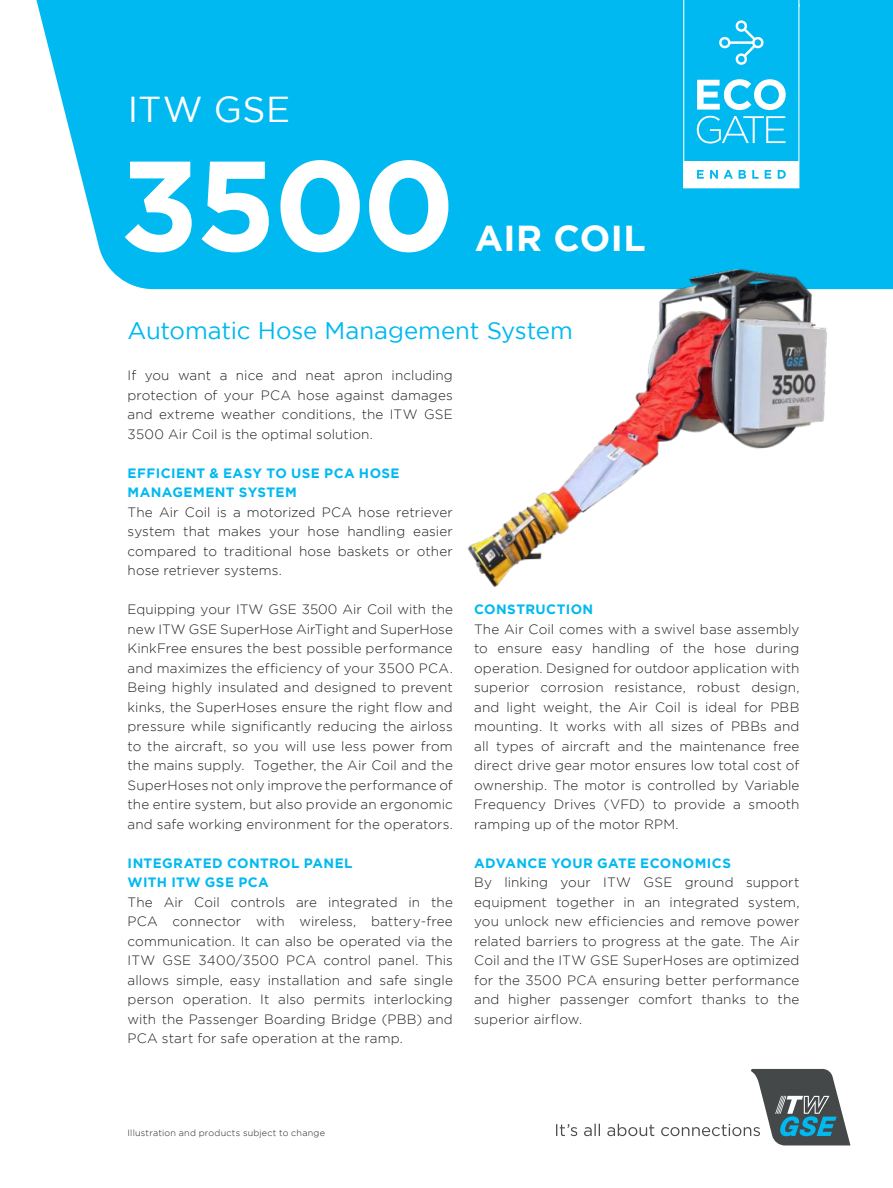
<style>
.page{position:relative;width:893px;height:1188px;background:#fff}
.page>*{position:absolute;margin:0;border:0;box-sizing:border-box;transform-origin:0 0}
.t1{font:700 127.5px "Gotham";color:#fff}
.t2{font:700 36px "Gotham";letter-spacing:.01em;color:#fff}
.t3{font:36px "Gotham";letter-spacing:.015em;color:#fff}
.t4{font:24px "Gotham";letter-spacing:-.005em;color:#00b9f1}
.t5{font:300 13.5px/19.5px "Gotham";letter-spacing:.01em;color:#221f1f;text-align:justify}
.t6{font:700 13.5px/19.5px "Gotham";letter-spacing:.03em;color:#00b9f1}
.t7{font:300 9px "Gotham";letter-spacing:.025em;color:#221f1f}
</style>
<div class="page">
<svg style="left:556px;top:1069px;width:294px;height:76px"></svg>
<svg style="left:36px;top:0;width:857px;height:290px;background:#13bef2"></svg>
<img style="left:420px;top:115px;width:430px;height:473px">
<h2 class="t3" style="left:128px;top:96px;width:164px">ITW GSE</h2>
<h1 class="t1" style="left:120px;top:132px;width:337px">3500</h1>
<h2 class="t2" style="left:475px;top:217px;width:172px">AIR COIL</h2>
<h3 class="t4" style="left:128px;top:321px;width:447px">Automatic Hose Management System</h3>
<p class="t5" style="left:128px;top:366px;width:327px">If you want a nice and neat apron including protection of your PCA hose against damages and extreme weather conditions, the ITW GSE 3500 Air Coil is the optimal solution.</p>
<p class="t6" style="left:128px;top:464px;width:273px">EFFICIENT &amp; EASY TO USE PCA HOSE<br>MANAGEMENT SYSTEM</p>
<p class="t5" style="left:128px;top:503px;width:327px">The Air Coil is a motorized PCA hose retriever system that makes your hose handling easier compared to traditional hose baskets or other hose retriever systems.</p>
<p class="t5" style="left:128px;top:600px;width:327px">Equipping your ITW GSE 3500 Air Coil with the new ITW GSE SuperHose AirTight and SuperHose KinkFree ensures the best possible performance and maximizes the ef昀椀ciency of your 3500 PCA.<br>Being highly insulated and designed to prevent kinks, the SuperHoses ensure the right 昀氀ow and pressure while signi昀椀cantly reducing the airloss to the aircraft, so you will use less power from the mains supply. Together, the Air Coil and the SuperHoses not only improve the performance of the entire system, but also provide an ergonomic and safe working environment for the operators.</p>
<p class="t6" style="left:128px;top:853px;width:226px">INTEGRATED CONTROL PANEL<br>WITH ITW GSE PCA</p>
<p class="t5" style="left:128px;top:893px;width:327px">The Air Coil controls are integrated in the PCA connector with wireless, battery-free communication. It can also be operated via the ITW GSE 3400/3500 PCA control panel. This allows simple, easy installation and safe single person operation. It also permits interlocking with the Passenger Boarding Bridge (PBB) and PCA start for safe operation at the ramp.</p>
<p class="t6" style="left:474px;top:600px;width:121px">CONSTRUCTION</p>
<p class="t5" style="left:474px;top:620px;width:327px">The Air Coil comes with a swivel base assembly to ensure easy handling of the hose during operation. Designed for outdoor application with superior corrosion resistance, robust design, and light weight, the Air Coil is ideal for PBB mounting. It works with all sizes of PBBs and all types of aircraft and the maintenance free direct drive gear motor ensures low total cost of ownership. The motor is controlled by Variable Frequency Drives (VFD) to provide a smooth ramping up of the motor RPM.</p>
<p class="t6" style="left:474px;top:853px;width:258px">ADVANCE YOUR GATE ECONOMICS</p>
<p class="t5" style="left:474px;top:873px;width:327px">By linking your ITW GSE ground support equipment together in an integrated system, you unlock new ef昀椀ciencies and remove power related barriers to progress at the gate. The Air Coil and the ITW GSE SuperHoses are optimized for the 3500 PCA ensuring better performance and higher passenger comfort thanks to the superior air昀氀ow.</p>
<p class="t7" style="left:128px;top:1129px;width:199px">Illustration and products subject to change</p>
</div>
